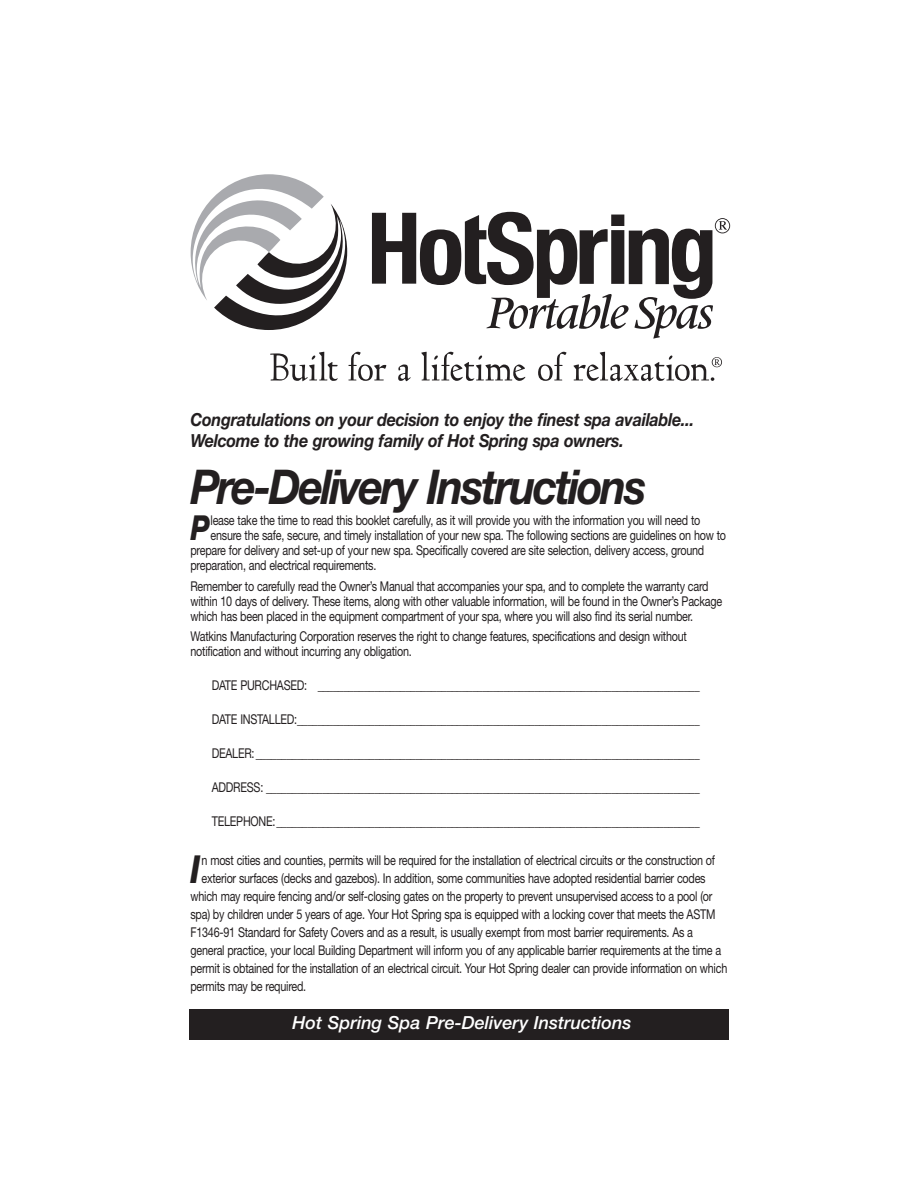
<style>
.page{position:relative;width:918px;height:1188px;background:#fff}
.page>*{position:absolute;margin:0;border:0;box-sizing:border-box;transform-origin:0 0}
.t1{font:italic 700 48px "Helvetica Neue";letter-spacing:-.055em;color:#231f20;scale:.9 1}
.t2{font:italic 800 38.7px "Helvetica Neue";color:#231f20;scale:.8 1}
.t3{font:italic 800 34.5px "Helvetica Neue";color:#231f20;scale:.8 1}
.t4{font:italic 700 18px/21px "Helvetica Neue";letter-spacing:-.015em;color:#231f20;scale:.9 1}
.t5{font:italic 500 18px "Helvetica Neue";color:#fff}
.t6{font:13.5px/15px "Helvetica Neue";letter-spacing:-.02em;color:#231f20;scale:.8 1}
</style>
<div class="page">
<div style="left:189px;top:1009px;width:540px;height:31px;background:#231f20"></div>
<svg style="left:191px;top:174px;width:539px;height:207px"></svg>
<h3 class="t4" style="left:190px;top:411px;width:561px">Congratulations on your decision to enjoy the finest spa available...<br>Welcome to the growing family of Hot Spring spa owners.</h3>
<h1 class="t1" style="left:190px;top:469px;width:508px">Pre-Delivery Instructions</h1>
<h3 class="t3" style="left:191px;top:516px;width:25px">P</h3>
<p class="t6" style="left:211px;top:514px;width:614px">lease take the time to read this booklet carefully, as it will provide you with the information you will need to</p>
<p class="t6" style="left:211px;top:529px;width:646px">ensure the safe, secure, and timely installation of your new spa. The following sections are guidelines on how to</p>
<p class="t6" style="left:191px;top:544px;width:644px">prepare for delivery and set-up of your new spa. Specifically covered are site selection, delivery access, ground</p>
<p class="t6" style="left:191px;top:559px;width:234px">preparation, and electrical requirements.</p>
<p class="t6" style="left:191px;top:580px;width:666px">Remember to carefully read the Owner’s Manual that accompanies your spa, and to complete the warranty card within 10 days of delivery. These items, along with other valuable information, will be found in the Owner’s Package which has been placed in the equipment compartment of your spa, where you will also find its serial number.</p>
<p class="t6" style="left:191px;top:630px;width:622px">Watkins Manufacturing Corporation reserves the right to change features, specifications and design without notification and without incurring any obligation.</p>
<p class="t6" style="left:212px;top:679px;width:611px">DATE PURCHASED: __________________________________________________________________________</p>
<p class="t6" style="left:212px;top:713px;width:611px">DATE INSTALLED:______________________________________________________________________________</p>
<p class="t6" style="left:212px;top:747px;width:611px">DEALER:______________________________________________________________________________________</p>
<p class="t6" style="left:212px;top:781px;width:611px">ADDRESS: ____________________________________________________________________________________</p>
<p class="t6" style="left:212px;top:815px;width:611px">TELEPHONE:__________________________________________________________________________________</p>
<h2 class="t2" style="left:191px;top:855px;width:14px">I</h2>
<p class="t6" style="left:202px;top:854px;width:643px">n most cities and counties, permits will be required for the installation of electrical circuits or the construction of</p>
<p class="t6" style="left:202px;top:872px;width:632px">exterior surfaces (decks and gazebos). In addition, some communities have adopted residential barrier codes</p>
<p class="t6" style="left:191px;top:890px;width:654px">which may require fencing and/or self-closing gates on the property to prevent unsupervised access to a pool (or</p>
<p class="t6" style="left:191px;top:908px;width:658px">spa) by children under 5 years of age. Your Hot Spring spa is equipped with a locking cover that meets the ASTM</p>
<p class="t6" style="left:191px;top:926px;width:630px">F1346-91 Standard for Safety Covers and as a result, is usually exempt from most barrier requirements. As a</p>
<p class="t6" style="left:191px;top:944px;width:665px">general practice, your local Building Department will inform you of any applicable barrier requirements at the time a</p>
<p class="t6" style="left:191px;top:962px;width:673px">permit is obtained for the installation of an electrical circuit. Your Hot Spring dealer can provide information on which</p>
<p class="t6" style="left:191px;top:980px;width:146px">permits may be required.</p>
<h3 class="t5" style="left:293px;top:1016px;width:340px">Hot Spring Spa Pre-Delivery Instructions</h3>
<h3 class="t5" style="left:433px;top:1016px;width:59px">Page x</h3>
</div>
